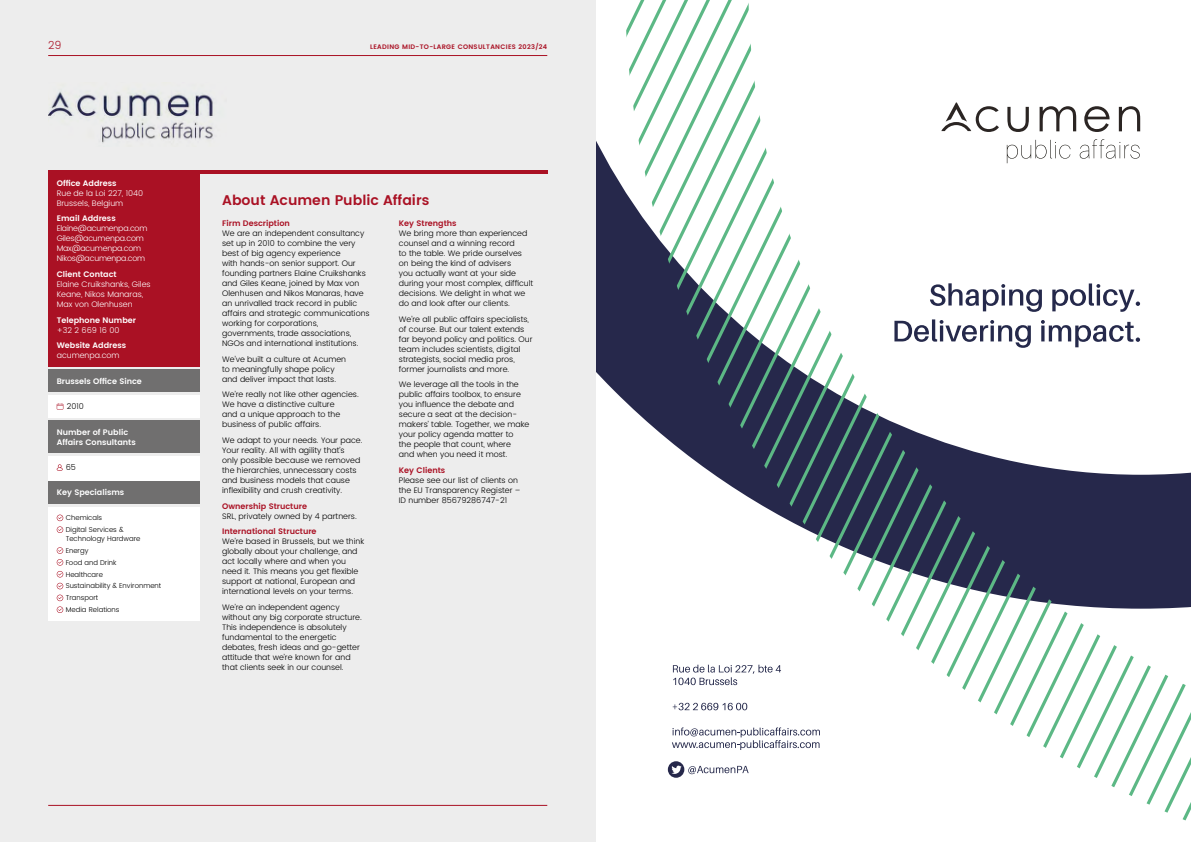
<style>
.page{position:relative;width:1191px;height:842px;background:#fff}
.page>*{position:absolute;margin:0;border:0;box-sizing:border-box;transform-origin:0 0}
.t1{font:600 14px "Poppins";color:#aa1124}
.t2{font:300 11px "Poppins";color:#aa1124}
.t3{font:300 8px/10px "Poppins";color:#000}
.t4{font:600 8px/10px "Poppins";color:#fff}
.t5{font:300 8px/10px "Poppins";color:#fff}
.t6{font:600 8px "Poppins";color:#aa1124}
.t7{font:300 8px/10px "Poppins";letter-spacing:-.025em;color:#fff}
.t8{font:300 7px/11.8px "Poppins";color:#000}
.t9{font:600 6.5px "Poppins";letter-spacing:.05em;color:#aa1124}
</style>
<div class="page">
<div style="left:0;top:0;width:595px;height:842px;background:#ededed"></div>
<hr style="left:48px;top:55px;width:499px;height:1px;background:#aa1124">
<hr style="left:48px;top:170px;width:499px;height:3px;background:#aa1124">
<hr style="left:48px;top:805px;width:499px;height:1px;background:#aa1124">
<img style="left:48px;top:91px;width:165px;height:52px">
<svg style="left:596px;top:141px;width:29px;height:260px;background:#474866"></svg>
<svg style="left:628px;top:0;width:18px;height:421px"></svg>
<svg style="left:646px;top:0;width:18px;height:436px"></svg>
<svg style="left:664px;top:0;width:17px;height:778px"></svg>
<svg style="left:681px;top:0;width:18px;height:776px"></svg>
<svg style="left:699px;top:0;width:18px;height:774px"></svg>
<svg style="left:717px;top:0;width:18px;height:774px"></svg>
<svg style="left:735px;top:3px;width:18px;height:771px"></svg>
<svg style="left:753px;top:80px;width:18px;height:669px"></svg>
<svg style="left:771px;top:178px;width:17px;height:571px"></svg>
<svg style="left:788px;top:233px;width:18px;height:516px"></svg>
<svg style="left:806px;top:284px;width:18px;height:465px"></svg>
<svg style="left:824px;top:331px;width:18px;height:228px"></svg>
<svg style="left:842px;top:354px;width:18px;height:238px"></svg>
<svg style="left:860px;top:393px;width:18px;height:214px"></svg>
<svg style="left:878px;top:414px;width:16px;height:208px"></svg>
<svg style="left:894px;top:102px;width:297px;height:719px"></svg>
<div style="left:48px;top:507px;width:151px;height:113px;background:#fff"></div>
<svg style="left:57px;top:515px;width:6px;height:18px"></svg>
<svg style="left:57px;top:547px;width:6px;height:30px"></svg>
<svg style="left:57px;top:583px;width:6px;height:6px"></svg>
<svg style="left:57px;top:595px;width:6px;height:18px"></svg>
<div style="left:48px;top:370px;width:151px;height:22px;background:#706f6f"></div>
<div style="left:48px;top:420px;width:151px;height:33px;background:#706f6f"></div>
<div style="left:48px;top:395px;width:151px;height:23px;background:#fff"></div>
<svg style="left:57px;top:403px;width:6px;height:6px"></svg>
<div style="left:48px;top:456px;width:151px;height:39px;background:#fff"></div>
<svg style="left:57px;top:464px;width:6px;height:7px"></svg>
<div style="left:48px;top:171px;width:151px;height:196px;background:#aa1124"></div>
<div style="left:48px;top:481px;width:151px;height:23px;background:#706f6f"></div>
<h2 class="t2" style="left:48px;top:37px;width:15px">29</h2>
<p class="t9" style="left:370px;top:42px;width:179px">LEADING MID-TO-LARGE CONSULTANCIES 2023/24</p>
<p class="t4" style="left:57px;top:178px;width:61px">Office Address</p>
<p class="t5" style="left:57px;top:188px;width:88px">Rue de la Loi 227, 1040<br>Brussels, Belgium</p>
<p class="t4" style="left:57px;top:214px;width:60px">Email Address</p>
<p class="t7" style="left:57px;top:224px;width:92px">Elaine@acumenpa.com<br>Giles@acumenpa.com<br>Max@acumenpa.com<br>Nikos@acumenpa.com</p>
<p class="t4" style="left:57px;top:269px;width:61px">Client Contact</p>
<p class="t5" style="left:57px;top:279px;width:95px">Elaine Cruikshanks, Giles<br>Keane, Nikos Manaras,<br>Max von Olenhusen</p>
<p class="t4" style="left:57px;top:315px;width:81px">Telephone Number</p>
<p class="t5" style="left:57px;top:325px;width:64px">+32 2 669 16 00</p>
<p class="t4" style="left:57px;top:341px;width:71px">Website Address</p>
<p class="t5" style="left:57px;top:351px;width:64px">acumenpa.com</p>
<p class="t4" style="left:57px;top:376px;width:87px">Brussels Office Since</p>
<p class="t3" style="left:67px;top:402px;width:19px">2010</p>
<p class="t4" style="left:57px;top:427px;width:81px">Number of Public<br>Affairs Consultants</p>
<p class="t3" style="left:66px;top:463px;width:12px">65</p>
<p class="t4" style="left:57px;top:488px;width:69px">Key Specialisms</p>
<p class="t8" style="left:66px;top:512px;width:59px">Chemicals<br>Digital Services &amp;</p>
<p class="t8" style="left:66px;top:533px;width:97px">Technology Hardware<br>Energy<br>Food and Drink<br>Healthcare<br>Sustainability &amp; Environment<br>Transport<br>Media Relations</p>
<h1 class="t1" style="left:222px;top:189px;width:209px">About Acumen Public Affairs</h1>
<p class="t6" style="left:222px;top:217px;width:69px">Firm Description</p>
<p class="t3" style="left:222px;top:228px;width:149px">We are an independent consultancy set up in 2010 to combine the very best of big agency experience<br>with hands-on senior support. Our founding partners Elaine Cruikshanks and Giles Keane, joined by Max von Olenhusen and Nikos Manaras, have an unrivalled track record in public affairs and strategic communications working for corporations, governments, trade associations, NGOs and international institutions.</p>
<p class="t3" style="left:222px;top:354px;width:126px">We’ve built a culture at Acumen to meaningfully shape policy and deliver impact that lasts.</p>
<p class="t3" style="left:222px;top:390px;width:138px">We’re really not like other agencies.<br>We have a distinctive culture<br>and a unique approach to the business of public affairs.</p>
<p class="t3" style="left:222px;top:435px;width:142px">We adapt to your needs. Your pace.<br>Your reality. All with agility that’s only possible because we removed the hierarchies, unnecessary costs and business models that cause inflexibility and crush creativity.</p>
<p class="t6" style="left:222px;top:500px;width:86px">Ownership Structure</p>
<p class="t3" style="left:222px;top:511px;width:136px">SRL, privately owned by 4 partners.</p>
<p class="t6" style="left:222px;top:526px;width:96px">International Structure</p>
<p class="t3" style="left:222px;top:537px;width:144px">We’re based in Brussels, but we think globally about your challenge, and act locally where and when you need it. This means you get flexible support at national, European and international levels on your terms.</p>
<p class="t3" style="left:222px;top:602px;width:141px">We’re an independent agency without any big corporate structure.<br>This independence is absolutely fundamental to the energetic debates, fresh ideas and go-getter attitude that we’re known for and that clients seek in our counsel.</p>
<p class="t6" style="left:399px;top:217px;width:59px">Key Strengths</p>
<p class="t3" style="left:399px;top:228px;width:136px">We bring more than experienced counsel and a winning record<br>to the table. We pride ourselves on being the kind of advisers<br>you actually want at your side during your most complex, difficult decisions. We delight in what we do and look after our clients.</p>
<p class="t3" style="left:399px;top:314px;width:135px">We’re all public affairs specialists, of course. But our talent extends far beyond policy and politics. Our team includes scientists, digital strategists, social media pros, former journalists and more.</p>
<p class="t3" style="left:399px;top:380px;width:132px">We leverage all the tools in the public affairs toolbox, to ensure you influence the debate and secure a seat at the decision&shy;makers’ table. Together, we make your policy agenda matter to<br>the people that count, where<br>and when you need it most.</p>
<p class="t6" style="left:399px;top:464px;width:48px">Key Clients</p>
<p class="t3" style="left:399px;top:475px;width:123px">Please see our list of clients on the EU Transparency Register –<br>ID number 85679286747-21</p>
</div>
